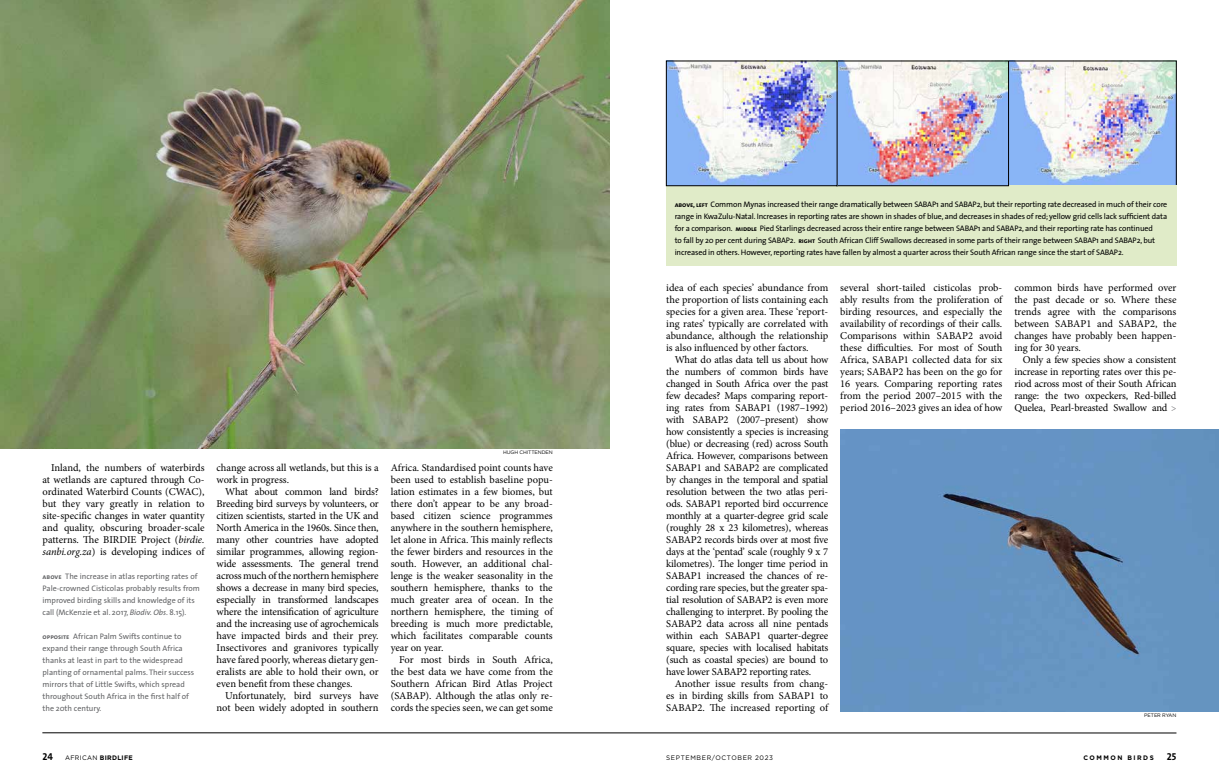
<style>
.page{position:relative;width:1219px;height:780px;background:#fff}
.page>*{position:absolute;margin:0;border:0;box-sizing:border-box;transform-origin:0 0}
.t1{font:10.5px/12px "Minion Pro";letter-spacing:-.005em;color:#000;text-align:justify}
.t2{font:10px "The Sans Bold Caps";color:#000}
.t3{font:8px/12px "The Sans";letter-spacing:-.015em;color:#000}
.t4{font:8px/12px "The Sans";color:#636466}
.t5{font:6.5px "Gotham";letter-spacing:.1em;color:#000}
.t6{font:700 6.5px "Gotham";letter-spacing:.05em;color:#000}
.t7{font:700 6.5px "Gotham";letter-spacing:.225em;color:#000}
.t8{font:5px "Gotham";letter-spacing:-.015em;color:#000}
.s1{font-style:italic}
.s2{font-family:"The Sans Bold Caps";font-size:7px}
.s3{font-size:9.5px;color:#6d6e71}
.s4{font-family:"The Sans Bold Caps";font-weight:400;font-size:10px}
.s5{font-weight:400}
</style>
<div class="page">
<hr style="left:42px;top:732px;width:1134px;height:1px;background:#000">
<img style="left:1009px;top:63px;width:165px;height:121px">
<div style="left:666px;top:186px;width:510px;height:80px;background:#e0ebc8"></div>
<div style="left:841px;top:429px;width:378px;height:282px;background:#6593c3"></div>
<img style="left:0;top:0;width:609px;height:448px">
<img style="left:668px;top:63px;width:339px;height:121px">
<div style="left:836px;top:61px;width:173px;height:125px;border:1px solid #000"></div>
<div style="left:666px;top:61px;width:171px;height:125px;border:1px solid #000"></div>
<p class="t1" style="left:43px;top:461px;width:164px;text-indent:9px">Inland, the numbers of waterbirds at wetlands are captured through Co&shy;ordinated Waterbird Counts (CWAC), but they vary greatly in relation to site-specific changes in water quantity and quality, obscuring broader-scale patterns. The BIRDIE Project (<span class="s1">birdie. sanbi.org.za</span>) is developing indices of</p>
<p class="t1" style="left:217px;top:461px;width:164px">change across all wetlands, but this is a work in progress.</p>
<p class="t1" style="left:217px;top:485px;width:164px;text-indent:9px">What about common land birds?<br>Breeding bird surveys by volunteers, or citizen scientists, started in the UK and North America in the 1960s. Since then, many other countries have adopted similar programmes, allowing region&shy;wide assessments. The general trend across much of the northern hemisphere shows a decrease in many bird species, especially in transformed landscapes where the intensification of agriculture and the increasing use of agrochemicals have impacted birds and their prey.<br>Insectivores and granivores typically have fared poorly, whereas dietary gen&shy;eralists are able to hold their own, or even benefit from these changes.</p>
<p class="t1" style="left:217px;top:689px;width:164px;text-align:right">Unfortunately, bird surveys have not been widely adopted in southern</p>
<p class="t4" style="left:43px;top:570px;width:159px"><span class="s2">above</span> The increase in atlas reporting rates of Pale-crowned Cisticolas probably results from improved birding skills and knowledge of its call (McKenzie et al. 2017, <span class="s1">Biodiv. Obs</span>. 8.15).</p>
<p class="t4" style="left:43px;top:630px;width:153px"><span class="s2">opposite</span> African Palm Swifts continue to expand their range through South Africa thanks at least in part to the widespread planting of ornamental palms. Their success mirrors that of Little Swifts, which spread throughout South Africa in the first half of the 20th century.</p>
<p class="t8" style="left:503px;top:449px;width:51px">HUGH CHITTENDEN</p>
<p class="t1" style="left:391px;top:461px;width:164px">Africa. Standardised point counts have been used to establish baseline popu&shy;lation estimates in a few biomes, but there don’t appear to be any broad&shy;based citizen science programmes anywhere in the southern hemisphere, let alone in Africa. This mainly reflects the fewer birders and resources in the south. However, an additional chal&shy;lenge is the weaker seasonality in the southern hemisphere, thanks to the much greater area of ocean. In the northern hemisphere, the timing of breeding is much more predictable, which facilitates comparable counts year on year.</p>
<p class="t1" style="left:391px;top:653px;width:164px;text-indent:9px">For most birds in South Africa, the best data we have come from the Southern African Bird Atlas Project (SABAP). Although the atlas only re&shy;cords the species seen, we can get some</p>
<p class="t3" style="left:675px;top:198px;width:494px"><span class="s2">above, left</span> Common Mynas increased their range dramatically between SABAP1 and SABAP2, but their reporting rate decreased in much of their core range in KwaZulu-Natal. Increases in reporting rates are shown in shades of blue, and decreases in shades of red; yellow grid cells lack sufficient data for a comparison. <span class="s2">middle</span> Pied Starlings decreased across their entire range between SABAP1 and SABAP2, and their reporting rate has continued<br>to fall by 20 per cent during SABAP2. <span class="s2">right</span> South African Cliff Swallows decreased in some parts of their range between SABAP1 and SABAP2, but increased in others. However, reporting rates have fallen by almost a quarter across their South African range since the start of SABAP2.</p>
<p class="t1" style="left:666px;top:281px;width:164px">idea of each species’ abundance from the proportion of lists containing each species for a given area. These ‘report&shy;ing rates’ typically are correlated with abundance, although the relationship is also influenced by other factors.</p>
<p class="t1" style="left:666px;top:353px;width:164px;text-indent:9px">What do atlas data tell us about how the numbers of common birds have changed in South Africa over the past few decades? Maps comparing report&shy;ing rates from SABAP1 (1987–1992) with SABAP2 (2007–present) show how consistently a species is increasing (blue) or decreasing (red) across South Africa. However, comparisons between SABAP1 and SABAP2 are complicated by changes in the temporal and spatial resolution between the two atlas peri&shy;ods. SABAP1 reported bird occurrence monthly at a quarter-degree grid scale (roughly 28 x 23 kilometres), whereas SABAP2 records birds over at most five days at the ‘pentad’ scale (roughly 9 x 7 kilometres). The longer time period in SABAP1 increased the chances of re&shy;cording rare species, but the greater spa&shy;tial resolution of SABAP2 is even more challenging to interpret. By pooling the SABAP2 data across all nine pentads within each SABAP1 quarter-degree square, species with localised habitats (such as coastal species) are bound to have lower SABAP2 reporting rates.</p>
<p class="t1" style="left:666px;top:677px;width:164px;text-indent:9px">Another issue results from chang&shy;es in birding skills from SABAP1 to SABAP2. The increased reporting of</p>
<p class="t1" style="left:840px;top:281px;width:164px">several short-tailed cisticolas prob&shy;ably results from the proliferation of birding resources, and especially the availability of recordings of their calls.<br>Comparisons within SABAP2 avoid these difficulties. For most of South Africa, SABAP1 collected data for six years; SABAP2 has been on the go for 16 years. Comparing reporting rates from the period 2007–2015 with the period 2016–2023 gives an idea of how</p>
<p class="t1" style="left:1014px;top:281px;width:164px">common birds have performed over the past decade or so. Where these trends agree with the comparisons between SABAP1 and SABAP2, the changes have probably been happen&shy;ing for 30 years.</p>
<p class="t1" style="left:1014px;top:353px;width:164px;text-indent:9px">Only a few species show a consistent increase in reporting rates over this pe&shy;riod across most of their South African range: the two oxpeckers, Red-billed Quelea, Pearl-breasted Swallow and <span class="s3">&gt;</span></p>
<p class="t8" style="left:1144px;top:712px;width:34px">PETER RYAN</p>
<p class="t6" style="left:42px;top:753px;width:92px"><span class="s4">24</span> <span class="s5">AFRICAN</span> BIRDLIFE</p>
<p class="t5" style="left:666px;top:753px;width:108px">SEPTEMBER/OCTOBER 2023</p>
<p class="t7" style="left:1083px;top:753px;width:72px">COMMON BIRDS</p>
<p class="t2" style="left:1167px;top:747px;width:11px">25</p>
</div>
